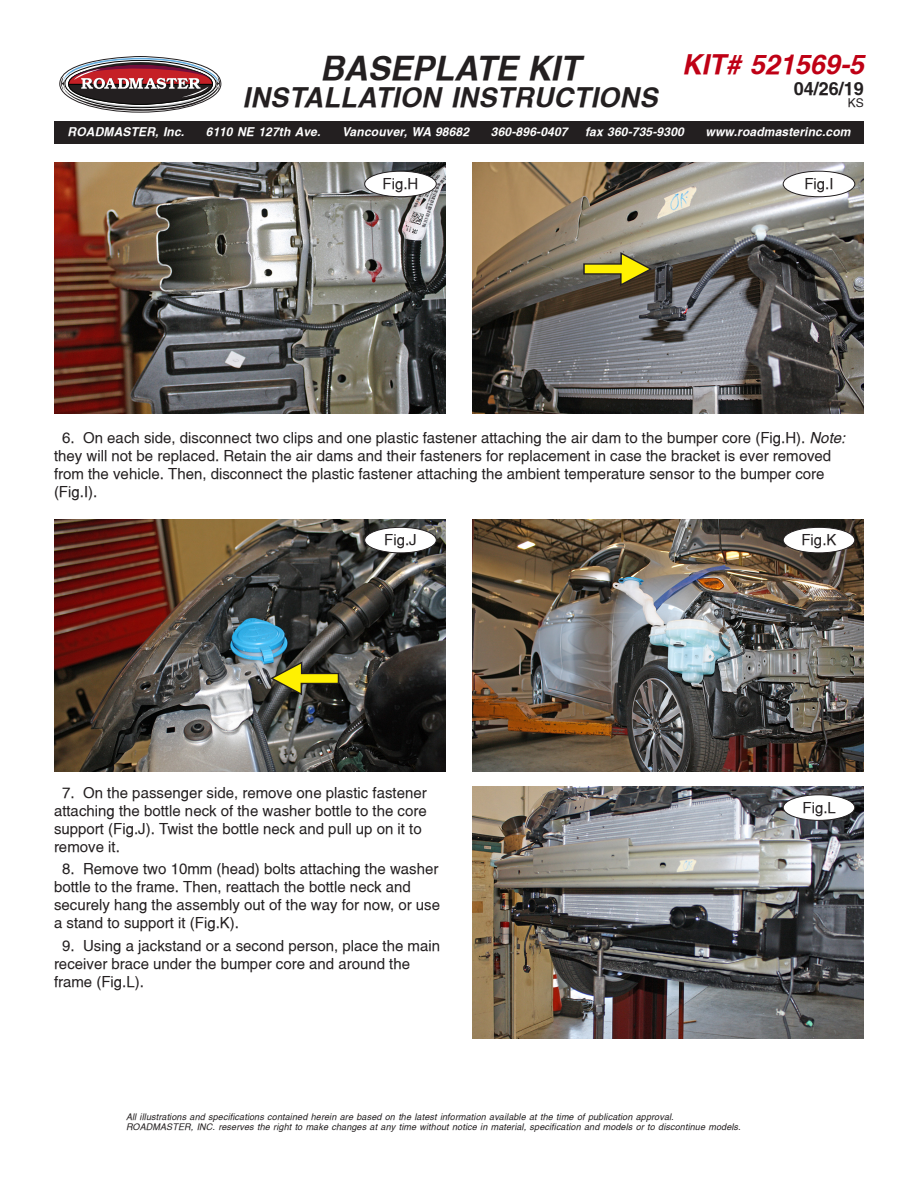
<style>
.page{position:relative;width:918px;height:1188px;background:#fff}
.page>*{position:absolute;margin:0;border:0;box-sizing:border-box;transform-origin:0 0}
.t1{font:italic 700 33px "Switzerland";color:#231f20}
.t2{font:italic 700 27px "Switzerland";letter-spacing:.015em;color:#231f20}
.t3{font:italic 700 27px "Switzerland";color:#bf0015}
.t4{font:700 18px "Switzerland";color:#231f20}
.Helv_10pt{font:15px/18px "Switzerland";color:#231f20}
.t5{font:italic 700 12px "Switzerland";letter-spacing:.015em;color:#fff}
.t6{font:12px "Switzerland";color:#231f20}
.Helv_10pt-2{font:italic 9px/10.5px "Switzerland";letter-spacing:.015em;color:#231f20}
.s1{font-style:italic}
</style>
<div class="page">
<img style="left:54px;top:162px;width:392px;height:252px">
<img style="left:472px;top:162px;width:392px;height:252px">
<img style="left:54px;top:519px;width:392px;height:252px">
<img style="left:472px;top:519px;width:392px;height:252px">
<div style="left:365px;top:171px;width:71px;height:26px;background:#fff;border-radius:50%"></div>
<div style="left:364px;top:171px;width:72px;height:26px;border:1px solid #231f20;border-radius:50%"></div>
<div style="left:783px;top:171px;width:72px;height:26px;background:#fff;border-radius:50%"></div>
<div style="left:783px;top:171px;width:72px;height:26px;border:1px solid #231f20;border-radius:50%"></div>
<div style="left:365px;top:527px;width:71px;height:26px;background:#fff;border-radius:50%"></div>
<div style="left:364px;top:527px;width:72px;height:26px;border:1px solid #231f20;border-radius:50%"></div>
<div style="left:783px;top:527px;width:72px;height:26px;background:#fff;border-radius:50%"></div>
<div style="left:783px;top:527px;width:72px;height:26px;border:1px solid #231f20;border-radius:50%"></div>
<div style="left:54px;top:122px;width:810px;height:22px;background:#231f20"></div>
<svg style="left:59px;top:56px;width:163px;height:57px"></svg>
<img style="left:472px;top:787px;width:392px;height:252px">
<div style="left:783px;top:795px;width:72px;height:25px;background:#fff;border-radius:50%"></div>
<div style="left:783px;top:795px;width:72px;height:26px;border:1px solid #231f20;border-radius:50%"></div>
<svg style="left:583px;top:251px;width:70px;height:36px;background:#8e863a"></svg>
<svg style="left:270px;top:660px;width:70px;height:37px;background:#706d29"></svg>
<p class="t1" style="left:320px;top:49px;width:261px">BASEPLATE KIT</p>
<p class="t2" style="left:243px;top:81px;width:417px">INSTALLATION INSTRUCTIONS</p>
<h2 class="t3" style="left:682px;top:49px;width:184px">KIT# 521569-5</h2>
<p class="t4" style="left:794px;top:78px;width:72px">04/26/19</p>
<p class="t6" style="left:848px;top:96px;width:18px">KS</p>
<p class="t5" style="left:68px;top:125px;width:118px">ROADMASTER, Inc.</p>
<p class="t5" style="left:206px;top:125px;width:116px">6110 NE 127th Ave.</p>
<p class="t5" style="left:342px;top:125px;width:129px">Vancouver, WA 98682</p>
<p class="t5" style="left:491px;top:125px;width:78px">360-896-0407</p>
<p class="t5" style="left:585px;top:125px;width:100px">fax 360-735-9300</p>
<p class="t5" style="left:706px;top:125px;width:146px">www.roadmasterinc.com</p>
<p class="Helv_10pt" style="left:383px;top:175px;width:37px">Fig.H</p>
<p class="Helv_10pt" style="left:804px;top:175px;width:31px">Fig.I</p>
<p class="Helv_10pt" style="left:54px;top:429px;width:793px;text-indent:8px">6. On each side, disconnect two clips and one plastic fastener attaching the air dam to the bumper core (Fig.H). <span class="s1">Note: </span>they will not be replaced. Retain the air dams and their fasteners for replacement in case the bracket is ever removed from the vehicle. Then, disconnect the plastic fastener attaching the ambient temperature sensor to the bumper core (Fig.I).</p>
<p class="Helv_10pt" style="left:384px;top:531px;width:34px">Fig.J</p>
<p class="Helv_10pt" style="left:801px;top:531px;width:37px">Fig.K</p>
<p class="Helv_10pt" style="left:54px;top:783px;width:374px;text-indent:8px">7. On the passenger side, remove one plastic fastener attaching the bottle neck of the washer bottle to the core support (Fig.J). Twist the bottle neck and pull up on it to remove it.</p>
<p class="Helv_10pt" style="left:54px;top:860px;width:388px;text-indent:8px">8. Remove two 10mm (head) bolts attaching the washer bottle to the frame. Then, reattach the bottle neck and securely hang the assembly out of the way for now, or use a stand to support it (Fig.K).</p>
<p class="Helv_10pt" style="left:54px;top:936px;width:388px;text-indent:8px">9. Using a jackstand or a second person, place the main receiver brace under the bumper core and around the frame (Fig.L).</p>
<p class="Helv_10pt-2" style="left:126px;top:1111px;width:616px">All illustrations and specifications contained herein are based on the latest information available at the time of publication approval.<br>ROADMASTER, INC. reserves the right to make changes at any time without notice in material, specification and models or to discontinue models.</p>
<p class="Helv_10pt" style="left:803px;top:798px;width:35px">Fig.L</p>
</div>
